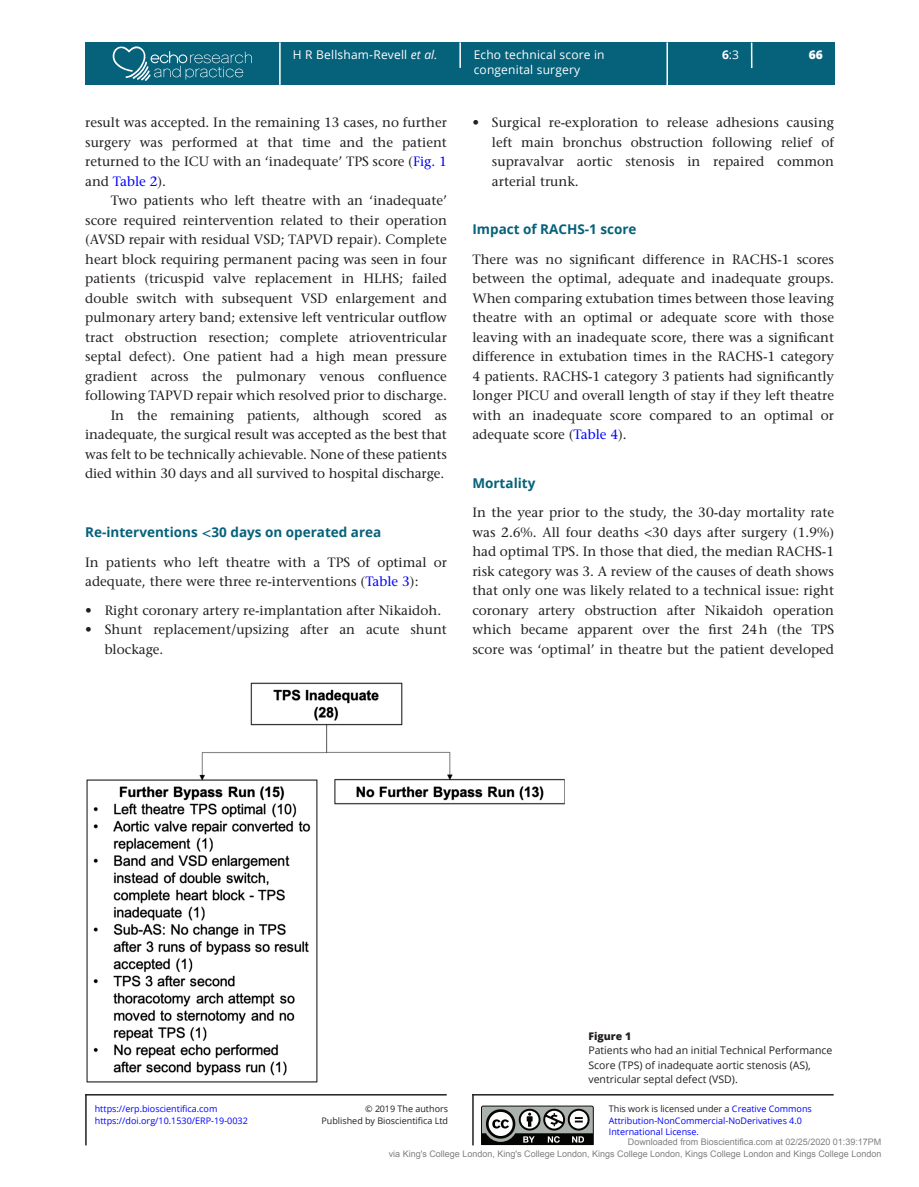
<style>
.page{position:relative;width:919px;height:1187px;background:#fff}
.page>*{position:absolute;margin:0;border:0;box-sizing:border-box;transform-origin:0 0}
.TXT{font:500 13.5px/19.5px "Stone Serif Std";color:#231f20;text-align:justify}
.TXI{font:500 13.5px/19.5px "Stone Serif Std";color:#231f20;text-align:justify}
.t1{font:700 13.5px "Open Sans";color:#06617a}
.t2{font:12px/14.7px "Open Sans";letter-spacing:.015em;color:#fff}
.t3{font:800 12px "Open Sans";color:#fff}
.FC{font:10.5px/14.7px "Open Sans";color:#231f20}
.FC-2{font:800 10.5px "Open Sans";color:#231f20}
.t4{font:9px/11.1px "Open Sans";color:#00f}
.t5{font:9px/12px "Arial";color:#808080;text-align:right}
.t6{font:9px/11.9px "Open Sans";color:#231f20;text-align:right}
.s1{font-style:italic}
.s2{font-weight:700}
.s3{color:#00f}
.s4{font-family:"Frutiger LT Std";font-weight:400}
.s5{font-family:"STIX General"}
.s6{color:#231f20}
</style>
<div class="page">
<div style="left:85px;top:42px;width:749px;height:43px;background:#06617a"></div>
<hr style="left:666px;top:42px;width:2px;height:43px;background:#fff">
<hr style="left:279px;top:42px;width:1px;height:43px;background:#fff">
<hr style="left:459px;top:42px;width:2px;height:26px;background:#fff">
<hr style="left:750px;top:43px;width:2px;height:25px;background:#fff">
<svg style="left:113px;top:46px;width:139px;height:35px"></svg>
<img style="left:86px;top:682px;width:479px;height:401px">
<svg style="left:481px;top:1105px;width:113px;height:40px"></svg>
<hr style="left:85px;top:1093px;width:361px;height:2px;background:#231f20">
<hr style="left:472px;top:1093px;width:361px;height:2px;background:#231f20">
<hr style="left:472px;top:1093px;width:1px;height:52px;background:#231f20">
<hr style="left:85px;top:1093px;width:2px;height:52px;background:#231f20">
<p class="t2" style="left:293px;top:47px;width:146px">H R Bellsham-Revell <span class="s1">et al.</span></p>
<p class="t2" style="left:473px;top:47px;width:132px">Echo technical score in congenital surgery</p>
<p class="t2" style="left:722px;top:47px;width:18px"><span class="s2">6</span>:3</p>
<p class="t3" style="left:808px;top:46px;width:16px">66</p>
<p class="TXT" style="left:85px;top:113px;width:363px">result was accepted. In the remaining 13 cases, no further surgery was performed at that time and the patient returned to the ICU with an ‘inadequate’ TPS score (<span class="s3">Fig. 1 </span>and <span class="s3">Table 2</span>).</p>
<p class="TXI" style="left:85px;top:191px;width:363px;text-indent:26px">Two patients who left theatre with an ‘inadequate’ score required reintervention related to their operation (AVSD repair with residual VSD; TAPVD repair). Complete heart block requiring permanent pacing was seen in four patients (tricuspid valve replacement in HLHS; failed double switch with subsequent VSD enlargement and pulmonary artery band; extensive left ventricular outflow tract obstruction resection; complete atrioventricular septal defect). One patient had a high mean pressure gradient across the pulmonary venous confluence following TAPVD repair which resolved prior to discharge.</p>
<p class="TXI" style="left:85px;top:405px;width:363px;text-indent:26px">In the remaining patients, although scored as inadequate, the surgical result was accepted as the best that was felt to be technically achievable. None of these patients died within 30 days and all survived to hospital discharge.</p>
<p class="TXI" style="left:492px;top:113px;width:344px;text-indent:-20px"><span class="s4">•</span> Surgical re-exploration to release adhesions causing left main bronchus obstruction following relief of supravalvar aortic stenosis in repaired common arterial trunk.</p>
<h2 class="t1" style="left:472px;top:220px;width:166px">Impact of RACHS-1 score</h2>
<p class="TXT" style="left:472px;top:249px;width:363px">There was no significant difference in RACHS-1 scores between the optimal, adequate and inadequate groups.<br>When comparing extubation times between those leaving theatre with an optimal or adequate score with those leaving with an inadequate score, there was a significant difference in extubation times in the RACHS-1 category 4 patients. RACHS-1 category 3 patients had significantly longer PICU and overall length of stay if they left theatre with an inadequate score compared to an optimal or adequate score (<span class="s3">Table 4</span>).</p>
<h2 class="t1" style="left:472px;top:473px;width:65px">Mortality</h2>
<p class="TXT" style="left:472px;top:503px;width:363px">In the year prior to the study, the 30-day mortality rate was 2.6%. All four deaths &lt;30 days after surgery (1.9%) had optimal TPS. In those that died, the median RACHS-1 risk category was 3. A review of the causes of death shows that only one was likely related to a technical issue: right coronary artery obstruction after Nikaidoh operation which became apparent over the first 24h (the TPS score was ‘optimal’ in theatre but the patient developed</p>
<h2 class="t1" style="left:85px;top:523px;width:298px">Re-interventions <span class="s5">&lt;</span>30 days on operated area</h2>
<p class="TXT" style="left:85px;top:552px;width:363px">In patients who left theatre with a TPS of optimal or adequate, there were three re-interventions (<span class="s3">Table 3</span>):</p>
<p class="TXI" style="left:85px;top:600px;width:357px"><span class="s4">•</span> Right coronary artery re-implantation after Nikaidoh.</p>
<p class="TXI" style="left:105px;top:620px;width:343px;text-indent:-20px"><span class="s4">•</span> Shunt replacement/upsizing after an acute shunt blockage.</p>
<p class="FC-2" style="left:588px;top:1027px;width:44px">Figure 1</p>
<p class="FC" style="left:588px;top:1042px;width:245px">Patients who had an initial Technical Performance<br>Score (TPS) of inadequate aortic stenosis (AS), ventricular septal defect (VSD).</p>
<p class="t4" style="left:608px;top:1103px;width:204px"><span class="s6">This work is licensed under a</span> Creative Commons<br>Attribution-NonCommercial-NoDerivatives 4.0<br>International License.</p>
<p class="t4" style="left:95px;top:1103px;width:124px">https://erp.bioscientifica.com</p>
<p class="t6" style="left:321px;top:1102px;width:128px">© 2019 The authors<br>Published by Bioscientifica Ltd</p>
<p class="t5" style="left:388px;top:1136px;width:494px">Downloaded from Bioscientifica.com at 02/25/2020 01:39:17PM<br>via King's College London, King's College London, Kings College London, Kings College London and Kings College London</p>
<p class="t4" style="left:95px;top:1114px;width:154px">https://doi.org/10.1530/ERP-19-0032</p>
</div>
